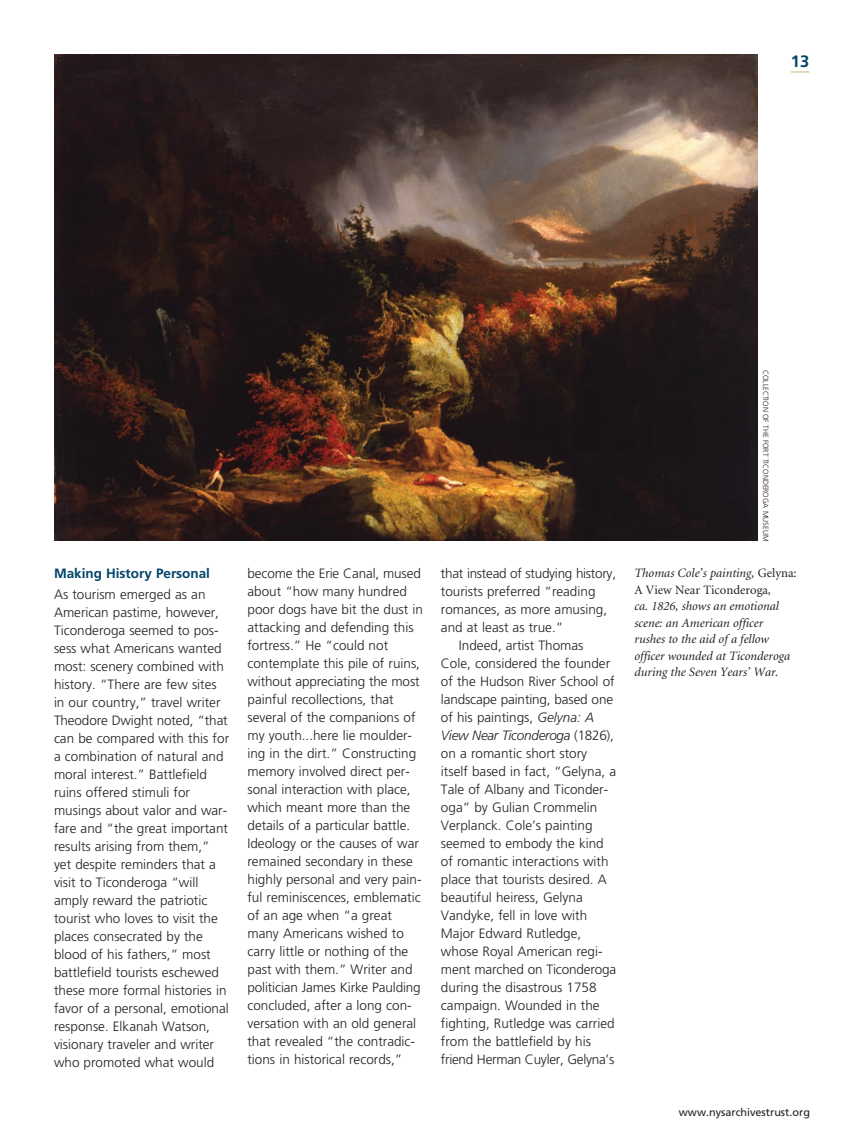
<style>
.page{position:relative;width:864px;height:1148px;background:#fff}
.page>*{position:absolute;margin:0;border:0;box-sizing:border-box;transform-origin:0 0}
.Text{font:700 16.5px "Frutiger";color:#00446a}
.Text_no_indent{font:300 13.5px/18px "Frutiger";color:#231f20}
.Text-2{font:300 13.5px/18px "Frutiger";color:#231f20}
.Subhead{font:700 13.5px "Frutiger";color:#00446a}
.t1{font:italic 12.75px/16.5px "Minion";color:#231f20}
.Text-3{font:10.8px "Frutiger";color:#231f20}
.Caption_credit{font:300 7.5px "Frutiger";color:#231f20}
.s1{font-style:italic}
.s2{font-style:normal}
</style>
<div class="page">
<svg style="left:791px;top:72px;width:18px;height:1px"></svg>
<img style="left:54px;top:54px;width:704px;height:486px">
<p class="Text" style="left:791px;top:51px;width:20px">13</p>
<p class="Subhead" style="left:54px;top:565px;width:158px">Making History Personal</p>
<p class="Text_no_indent" style="left:54px;top:585px;width:177px">As tourism emerged as an<br>American pastime, however,<br>Ticonderoga seemed to pos&shy;sess what Americans wanted most: scenery combined with history. “There are few sites in our country,” travel writer<br>Theodore Dwight noted, “that can be compared with this for a combination of natural and moral interest.” Battlefield ruins offered stimuli for musings about valor and war&shy;fare and “the great important results arising from them,” yet despite reminders that a visit to Ticonderoga “will amply reward the patriotic tourist who loves to visit the places consecrated by the blood of his fathers,” most battlefield tourists eschewed these more formal histories in favor of a personal, emotional response. Elkanah Watson, visionary traveler and writer who promoted what would</p>
<p class="Text_no_indent" style="left:247px;top:564px;width:177px">become the Erie Canal, mused about “how many hundred poor dogs have bit the dust in attacking and defending this fortress.” He “could not contemplate this pile of ruins, without appreciating the most painful recollections, that several of the companions of my youth...here lie moulder&shy;ing in the dirt.” Constructing memory involved direct per&shy;sonal interaction with place, which meant more than the details of a particular battle.<br>Ideology or the causes of war remained secondary in these highly personal and very pain&shy;ful reminiscences, emblematic of an age when “a great many Americans wished to carry little or nothing of the past with them.” Writer and politician James Kirke Paulding concluded, after a long con&shy;versation with an old general that revealed “the contradic&shy;tions in historical records,”</p>
<p class="Text_no_indent" style="left:441px;top:564px;width:177px">that instead of studying history, tourists preferred “reading romances, as more amusing, and at least as true.”</p>
<p class="Text-2" style="left:441px;top:636px;width:177px;text-indent:18px">Indeed, artist Thomas<br>Cole, considered the founder of the Hudson River School of landscape painting, based one of his paintings, <span class="s1">Gelyna: A<br>View Near Ticonderoga</span> (1826), on a romantic short story itself based in fact, “Gelyna, a<br>Tale of Albany and Ticonder&shy;oga” by Gulian Crommelin<br>Verplanck. Cole’s painting seemed to embody the kind of romantic interactions with place that tourists desired. A beautiful heiress, Gelyna<br>Vandyke, fell in love with<br>Major Edward Rutledge, whose Royal American regi&shy;ment marched on Ticonderoga during the disastrous 1758 campaign. Wounded in the fighting, Rutledge was carried from the battlefield by his friend Herman Cuyler, Gelyna’s</p>
<p class="Caption_credit" style="left:770px;top:370px;width:173px;rotate:90deg">COLLECTION OF THE FORT TICONDEROGA MUSEUM</p>
<p class="t1" style="left:634px;top:565px;width:164px">Thomas Cole’s painting, <span class="s2">Gelyna:<br>A View Near Ticonderoga</span>,<br>ca. 1826, shows an emotional scene: an American officer rushes to the aid of a fellow officer wounded at Ticonderoga during the Seven Years’ War.</p>
<p class="Text-3" style="left:679px;top:1105px;width:133px">www.nysarchivestrust.org</p>
</div>
